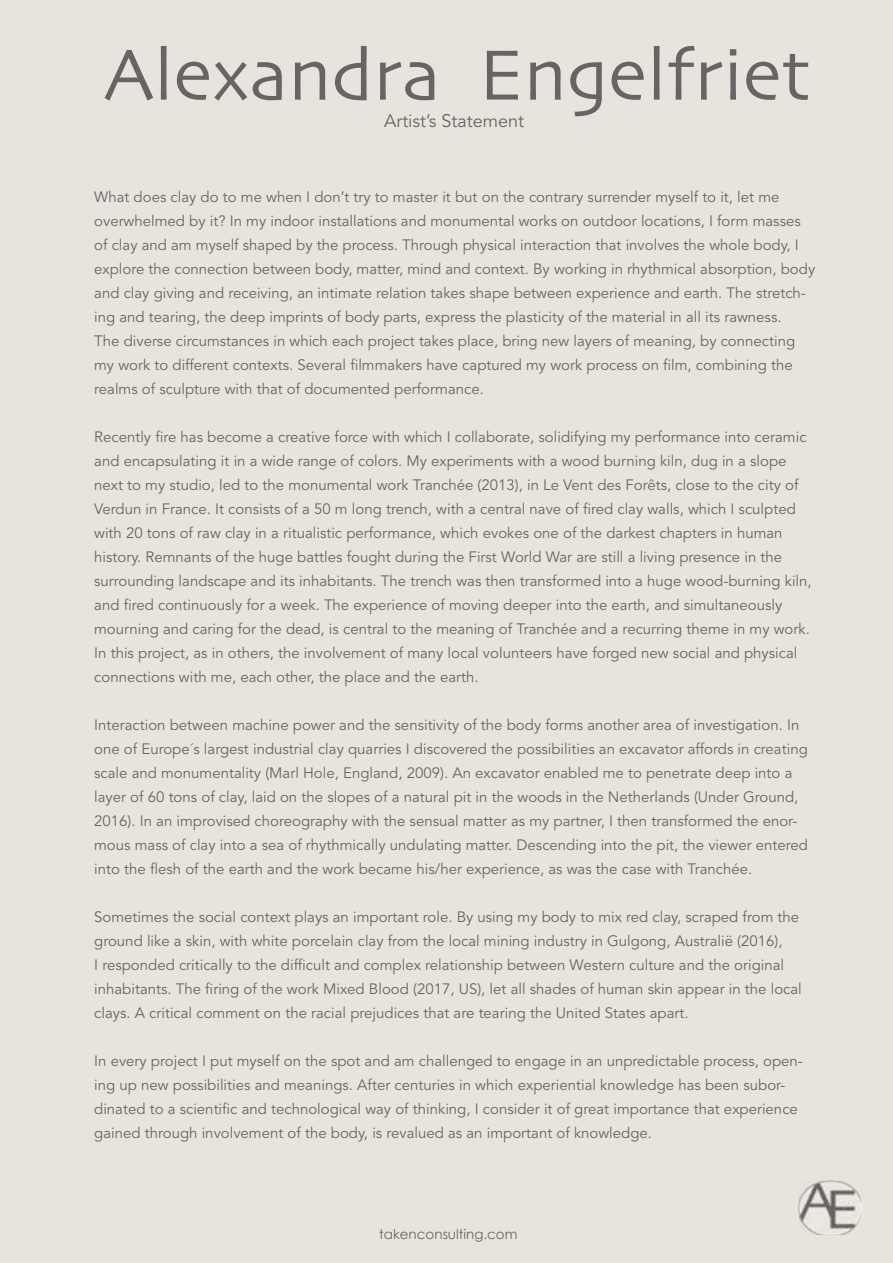
<style>
.page{position:relative;width:893px;height:1263px;background:#e8e4dd}
.page>*{position:absolute;margin:0;border:0;box-sizing:border-box;transform-origin:0 0}
.t1{font:75px "Skia";color:#696363}
.t2{font:18px "Avenir LT Std";color:#696464}
.t3{font:15px/24px "Avenir LT Std";color:#696464}
.t4{font:13.5px "Century Gothic";color:#696464}
</style>
<div class="page">
<img style="left:798px;top:1180px;width:64px;height:55px">
<h1 class="t1" style="left:104px;top:30px;width:708px">Alexandra Engelfriet</h1>
<p class="t2" style="left:384px;top:111px;width:142px">Artist’s Statement</p>
<p class="t3" style="left:94px;top:185px;width:722px">What does clay do to me when I don’t try to master it but on the contrary surrender myself to it, let me overwhelmed by it? In my indoor installations and monumental works on outdoor locations, I form masses of clay and am myself shaped by the process. Through physical interaction that involves the whole body, I explore the connection between body, matter, mind and context. By working in rhythmical absorption, body and clay giving and receiving, an intimate relation takes shape between experience and earth. The stretch&shy;ing and tearing, the deep imprints of body parts, express the plasticity of the material in all its rawness.<br>The diverse circumstances in which each project takes place, bring new layers of meaning, by connecting my work to different contexts. Several filmmakers have captured my work process on film, combining the realms of sculpture with that of documented performance.</p>
<p class="t3" style="left:94px;top:425px;width:719px">Recently fire has become a creative force with which I collaborate, solidifying my performance into ceramic and encapsulating it in a wide range of colors. My experiments with a wood burning kiln, dug in a slope next to my studio, led to the monumental work Tranchée (2013), in Le Vent des Forêts, close to the city of Verdun in France. It consists of a 50 m long trench, with a central nave of fired clay walls, which I sculpted with 20 tons of raw clay in a ritualistic performance, which evokes one of the darkest chapters in human history. Remnants of the huge battles fought during the First World War are still a living presence in the surrounding landscape and its inhabitants. The trench was then transformed into a huge wood-burning kiln, and fired continuously for a week. The experience of moving deeper into the earth, and simultaneously mourning and caring for the dead, is central to the meaning of Tranchée and a recurring theme in my work.<br>In this project, as in others, the involvement of many local volunteers have forged new social and physical connections with me, each other, the place and the earth.</p>
<p class="t3" style="left:94px;top:713px;width:715px">Interaction between machine power and the sensitivity of the body forms another area of investigation. In one of Europe´s largest industrial clay quarries I discovered the possibilities an excavator affords in creating scale and monumentality (Marl Hole, England, 2009). An excavator enabled me to penetrate deep into a layer of 60 tons of clay, laid on the slopes of a natural pit in the woods in the Netherlands (Under Ground, 2016). In an improvised choreography with the sensual matter as my partner, I then transformed the enor&shy;mous mass of clay into a sea of rhythmically undulating matter. Descending into the pit, the viewer entered into the flesh of the earth and the work became his/her experience, as was the case with Tranchée.</p>
<p class="t3" style="left:94px;top:905px;width:709px">Sometimes the social context plays an important role. By using my body to mix red clay, scraped from the ground like a skin, with white porcelain clay from the local mining industry in Gulgong, Australië (2016),<br>I responded critically to the difficult and complex relationship between Western culture and the original inhabitants. The firing of the work Mixed Blood (2017, US), let all shades of human skin appear in the local clays. A critical comment on the racial prejudices that are tearing the United States apart.</p>
<p class="t3" style="left:94px;top:1049px;width:710px">In every project I put myself on the spot and am challenged to engage in an unpredictable process, open&shy;ing up new possibilities and meanings. After centuries in which experiential knowledge has been subor&shy;dinated to a scientific and technological way of thinking, I consider it of great importance that experience gained through involvement of the body, is revalued as an important of knowledge.</p>
<p class="t4" style="left:379px;top:1224px;width:140px">takenconsulting.com</p>
</div>
